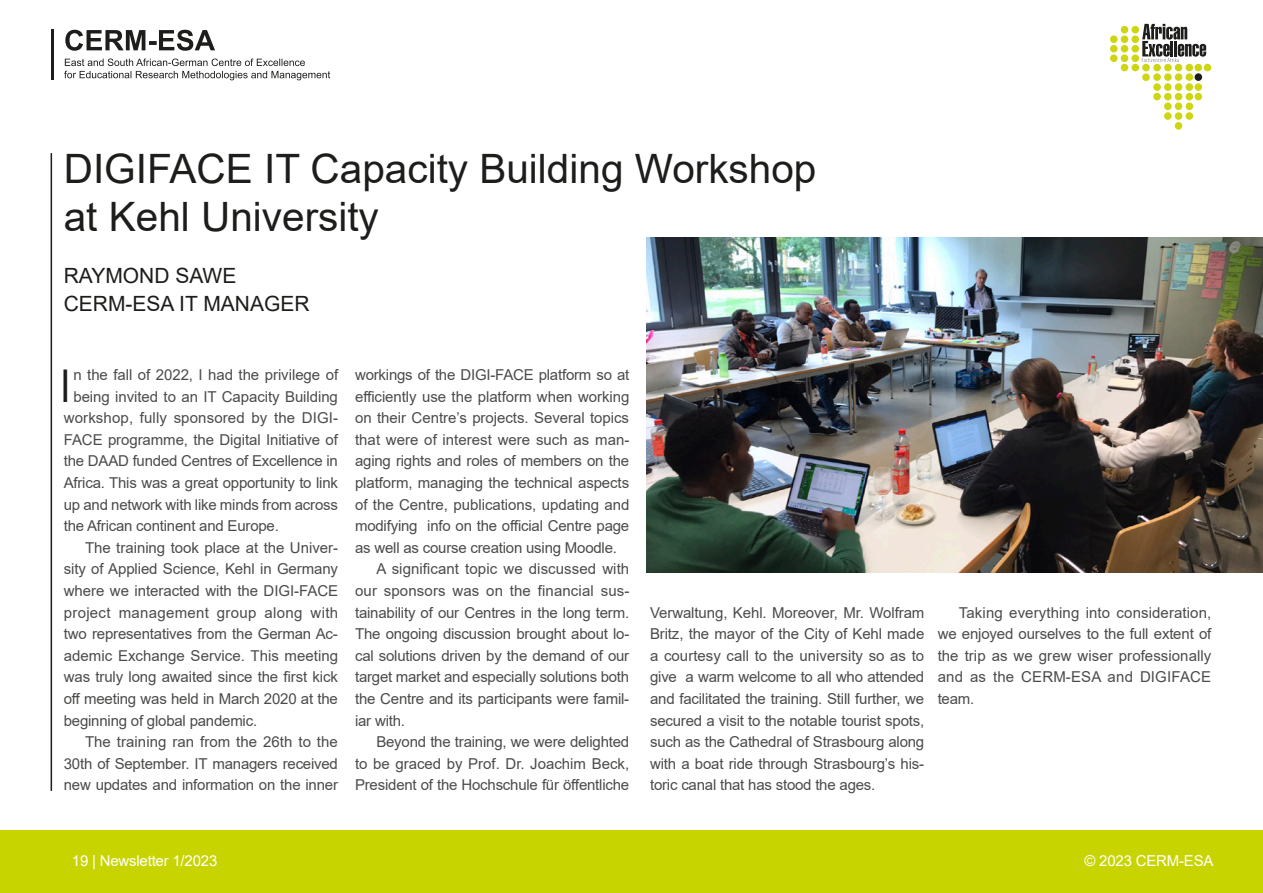
<style>
.page{position:relative;width:1263px;height:893px;background:#fff}
.page>*{position:absolute;margin:0;border:0;box-sizing:border-box;transform-origin:0 0}
.t1{font:45.15px "Arial Narrow";color:#1d1d1b}
.t2{font:40.5px/48.6px "Arial";color:#1d1d1b}
.t3{font:21px/28.5px "Arial";color:#1d1d1b}
.t4{font:15px/21.6px "Arial";letter-spacing:-.01em;color:#4b4b4a;text-align:justify}
.t5{font:15px "Arial";letter-spacing:.01em;color:#4b4b4a}
.t6{font:15px "Arial";letter-spacing:-.015em;color:#fff}
.t7{font:15px "Arial";letter-spacing:.02em;color:#4b4b4a}
</style>
<div class="page">
<div style="left:0;top:831px;width:1263px;height:62px;background:#c8d400"></div>
<div style="left:1121px;top:26px;width:7px;height:7px;background:#cdd610;border-radius:50%"></div>
<div style="left:1110px;top:35px;width:7px;height:8px;background:#cdd610;border-radius:50%"></div>
<div style="left:1121px;top:35px;width:7px;height:8px;background:#cdd610;border-radius:50%"></div>
<div style="left:1110px;top:45px;width:7px;height:7px;background:#cdd610;border-radius:50%"></div>
<div style="left:1121px;top:45px;width:7px;height:7px;background:#cdd610;border-radius:50%"></div>
<div style="left:1110px;top:54px;width:7px;height:8px;background:#cdd610;border-radius:50%"></div>
<div style="left:1121px;top:54px;width:7px;height:8px;background:#cdd610;border-radius:50%"></div>
<div style="left:1131px;top:26px;width:8px;height:7px;background:#cdd610;border-radius:50%"></div>
<div style="left:1131px;top:35px;width:8px;height:8px;background:#cdd610;border-radius:50%"></div>
<div style="left:1131px;top:45px;width:8px;height:7px;background:#cdd610;border-radius:50%"></div>
<div style="left:1131px;top:54px;width:8px;height:8px;background:#cdd610;border-radius:50%"></div>
<div style="left:1121px;top:64px;width:7px;height:7px;background:#cdd610;border-radius:50%"></div>
<div style="left:1131px;top:64px;width:8px;height:7px;background:#cdd610;border-radius:50%"></div>
<div style="left:1142px;top:64px;width:8px;height:7px;background:#cdd610;border-radius:50%"></div>
<div style="left:1142px;top:73px;width:8px;height:8px;background:#cdd610;border-radius:50%"></div>
<div style="left:1153px;top:64px;width:8px;height:7px;background:#cdd610;border-radius:50%"></div>
<div style="left:1164px;top:64px;width:8px;height:7px;background:#cdd610;border-radius:50%"></div>
<div style="left:1153px;top:73px;width:8px;height:8px;background:#cdd610;border-radius:50%"></div>
<div style="left:1164px;top:73px;width:8px;height:8px;background:#cdd610;border-radius:50%"></div>
<div style="left:1175px;top:64px;width:7px;height:7px;background:#cdd610;border-radius:50%"></div>
<div style="left:1185px;top:64px;width:8px;height:7px;background:#cdd610;border-radius:50%"></div>
<div style="left:1194px;top:64px;width:8px;height:7px;background:#cdd610;border-radius:50%"></div>
<div style="left:1204px;top:64px;width:7px;height:7px;background:#cdd610;border-radius:50%"></div>
<div style="left:1175px;top:73px;width:7px;height:8px;background:#cdd610;border-radius:50%"></div>
<div style="left:1194px;top:73px;width:8px;height:8px;background:#1d1d1b;border-radius:50%"></div>
<div style="left:1185px;top:73px;width:8px;height:8px;background:#cdd610;border-radius:50%"></div>
<div style="left:1153px;top:83px;width:8px;height:8px;background:#cdd610;border-radius:50%"></div>
<div style="left:1153px;top:93px;width:8px;height:7px;background:#cdd610;border-radius:50%"></div>
<div style="left:1164px;top:83px;width:7px;height:8px;background:#cdd610;border-radius:50%"></div>
<div style="left:1175px;top:83px;width:7px;height:8px;background:#cdd610;border-radius:50%"></div>
<div style="left:1185px;top:83px;width:8px;height:8px;background:#cdd610;border-radius:50%"></div>
<div style="left:1164px;top:93px;width:7px;height:7px;background:#cdd610;border-radius:50%"></div>
<div style="left:1164px;top:103px;width:7px;height:7px;background:#cdd610;border-radius:50%"></div>
<div style="left:1175px;top:93px;width:7px;height:7px;background:#cdd610;border-radius:50%"></div>
<div style="left:1185px;top:93px;width:8px;height:7px;background:#cdd610;border-radius:50%"></div>
<div style="left:1185px;top:103px;width:8px;height:7px;background:#cdd610;border-radius:50%"></div>
<div style="left:1194px;top:83px;width:8px;height:8px;background:#cdd610;border-radius:50%"></div>
<div style="left:1194px;top:93px;width:8px;height:7px;background:#cdd610;border-radius:50%"></div>
<div style="left:1175px;top:102px;width:7px;height:8px;background:#cdd610;border-radius:50%"></div>
<div style="left:1164px;top:112px;width:8px;height:8px;background:#cdd610;border-radius:50%"></div>
<div style="left:1185px;top:112px;width:8px;height:8px;background:#cdd610;border-radius:50%"></div>
<div style="left:1175px;top:112px;width:7px;height:8px;background:#cdd610;border-radius:50%"></div>
<div style="left:1175px;top:122px;width:7px;height:8px;background:#cdd610;border-radius:50%"></div>
<svg style="left:1142px;top:24px;width:64px;height:38px"></svg>
<hr style="left:51px;top:29px;width:2px;height:51px;background:#1d1d1b">
<svg style="left:64px;top:59px;width:266px;height:21px"></svg>
<svg style="left:65px;top:30px;width:150px;height:21px"></svg>
<hr style="left:51px;top:153px;width:1px;height:638px;background:#1d1d1b">
<img style="left:646px;top:237px;width:617px;height:336px">
<h2 class="t2" style="left:64px;top:144px;width:754px">DIGIFACE IT Capacity Building Workshop at Kehl University</h2>
<h3 class="t3" style="left:64px;top:261px;width:247px">RAYMOND SAWE<br>CERM-ESA IT MANAGER</h3>
<h1 class="t1" style="left:60px;top:352px;width:12px">I</h1>
<p class="t4" style="left:73px;top:364px;width:266px">n the fall of 2022, I had the privilege of</p>
<p class="t4" style="left:73px;top:385px;width:266px">being invited to an IT Capacity Building</p>
<p class="t5" style="left:64px;top:407px;width:276px">workshop, fully sponsored by the DIGI-</p>
<p class="t4" style="left:64px;top:429px;width:276px">FACE programme, the Digital Initiative of</p>
<p class="t4" style="left:64px;top:450px;width:276px">the DAAD funded Centres of Excellence in</p>
<p class="t4" style="left:64px;top:472px;width:276px">Africa. This was a great opportunity to link</p>
<p class="t4" style="left:64px;top:493px;width:276px">up and network with like minds from across</p>
<p class="t4" style="left:64px;top:515px;width:217px">the African continent and Europe.</p>
<p class="t4" style="left:85px;top:537px;width:255px">The training took place at the Univer-</p>
<p class="t4" style="left:64px;top:558px;width:276px">sity of Applied Science, Kehl in Germany</p>
<p class="t4" style="left:64px;top:580px;width:276px">where we interacted with the DIGI-FACE</p>
<p class="t7" style="left:64px;top:602px;width:276px">project management group along with</p>
<p class="t4" style="left:64px;top:623px;width:276px">two representatives from the German Ac-</p>
<p class="t4" style="left:64px;top:645px;width:276px">ademic Exchange Service. This meeting</p>
<p class="t4" style="left:64px;top:666px;width:276px">was truly long awaited since the first kick</p>
<p class="t4" style="left:64px;top:688px;width:276px">off meeting was held in March 2020 at the</p>
<p class="t4" style="left:64px;top:709px;width:195px">beginning of global pandemic.</p>
<p class="t4" style="left:85px;top:731px;width:254px">The training ran from the 26th to the</p>
<p class="t4" style="left:64px;top:753px;width:276px">30th of September. IT managers received</p>
<p class="t4" style="left:64px;top:774px;width:276px">new updates and information on the inner</p>
<p class="t4" style="left:355px;top:364px;width:276px">workings of the DIGI-FACE platform so at</p>
<p class="t4" style="left:355px;top:385px;width:276px">efficiently use the platform when working</p>
<p class="t4" style="left:355px;top:407px;width:276px">on their Centre’s projects. Several topics</p>
<p class="t4" style="left:355px;top:429px;width:276px">that were of interest were such as man-</p>
<p class="t4" style="left:355px;top:450px;width:276px">aging rights and roles of members on the</p>
<p class="t4" style="left:355px;top:472px;width:276px">platform, managing the technical aspects</p>
<p class="t4" style="left:355px;top:493px;width:276px">of the Centre, publications, updating and</p>
<p class="t4" style="left:355px;top:515px;width:276px">modifying info on the official Centre page</p>
<p class="t4" style="left:355px;top:537px;width:263px">as well as course creation using Moodle.</p>
<p class="t4" style="left:376px;top:558px;width:254px">A significant topic we discussed with</p>
<p class="t5" style="left:355px;top:580px;width:276px">our sponsors was on the financial sus-</p>
<p class="t4" style="left:355px;top:601px;width:276px">tainability of our Centres in the long term.</p>
<p class="t4" style="left:355px;top:623px;width:276px">The ongoing discussion brought about lo-</p>
<p class="t4" style="left:355px;top:645px;width:276px">cal solutions driven by the demand of our</p>
<p class="t4" style="left:355px;top:666px;width:276px">target market and especially solutions both</p>
<p class="t4" style="left:355px;top:688px;width:276px">the Centre and its participants were famil-</p>
<p class="t4" style="left:355px;top:709px;width:51px">iar with.</p>
<p class="t4" style="left:376px;top:731px;width:254px">Beyond the training, we were delighted</p>
<p class="t4" style="left:355px;top:753px;width:276px">to be graced by Prof. Dr. Joachim Beck,</p>
<p class="t4" style="left:355px;top:774px;width:276px">President of the Hochschule für öffentliche</p>
<p class="t4" style="left:650px;top:601px;width:276px">Verwaltung, Kehl. Moreover, Mr. Wolfram Britz, the mayor of the City of Kehl made a courtesy call to the university so as to give a warm welcome to all who attended and facilitated the training. Still further, we secured a visit to the notable tourist spots, such as the Cathedral of Strasbourg along with a boat ride through Strasbourg’s his&shy;toric canal that has stood the ages.</p>
<p class="t4" style="left:938px;top:601px;width:275px;text-indent:21px">Taking everything into consideration, we enjoyed ourselves to the full extent of the trip as we grew wiser professionally and as the CERM-ESA and DIGIFACE team.</p>
<p class="t6" style="left:72px;top:850px;width:147px">19 | Newsletter 1/2023</p>
<p class="t6" style="left:1084px;top:850px;width:130px">© 2023 CERM-ESA</p>
</div>
